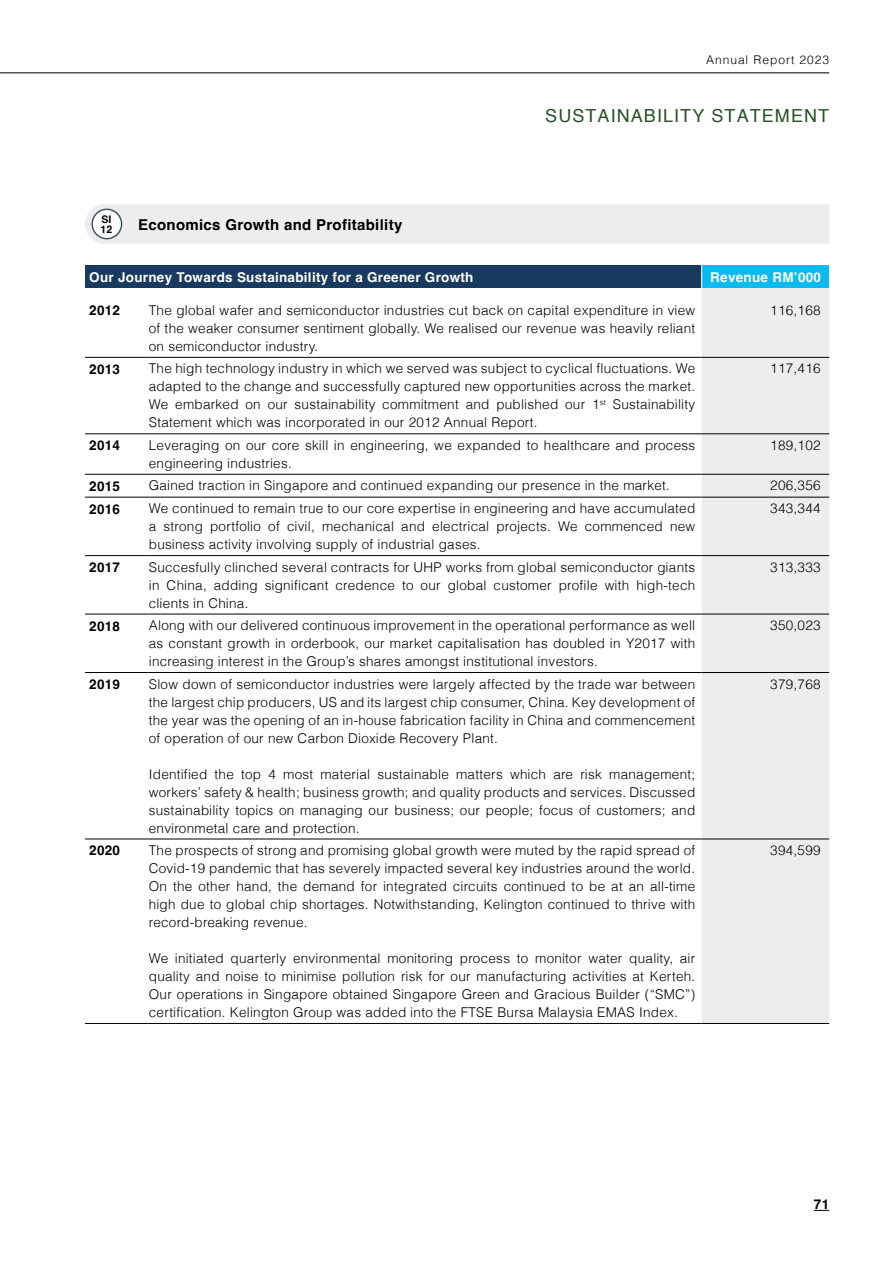
<style>
.page{position:relative;width:893px;height:1263px;background:#fff}
.page>*{position:absolute;margin:0;border:0;box-sizing:border-box;transform-origin:0 0}
.t1{font:18px "Helvetica";letter-spacing:.06em;color:#285226}
.t2{font:700 15px "Helvetica";letter-spacing:.02em;color:#000}
.t3{font:300 13.5px/18px "Helvetica";letter-spacing:.02em;color:#000;text-align:justify}
.t4{font:700 13.5px "Helvetica";letter-spacing:.02em;color:#fff}
.t5{font:700 13.5px "Helvetica";letter-spacing:.02em;color:#000}
.t6{font:300 12px "Helvetica";letter-spacing:.08em;color:#000}
.t7{font:700 10.5px/10.5px "Helvetica";color:#000}
</style>
<div class="page">
<hr style="left:0;top:73px;width:829px;height:1px;background:#000">
<svg style="left:814px;top:1210px;width:15px;height:1px"></svg>
<div style="left:85px;top:204px;width:744px;height:40px;background:#ededed"></div>
<div style="left:92px;top:209px;width:30px;height:30px;background:#fff;border-radius:50%"></div>
<div style="left:91px;top:209px;width:31px;height:30px;border:2px solid #41566e;border-radius:50%"></div>
<div style="left:85px;top:265px;width:617px;height:23px;background:#193a5f"></div>
<div style="left:702px;top:265px;width:127px;height:23px;background:#0bbbef"></div>
<div style="left:702px;top:288px;width:127px;height:735px;background:#ededed"></div>
<hr style="left:85px;top:357px;width:64px;height:1px;background:#000">
<hr style="left:149px;top:357px;width:553px;height:1px;background:#000">
<hr style="left:702px;top:357px;width:127px;height:1px;background:#000">
<hr style="left:85px;top:433px;width:64px;height:1px;background:#000">
<hr style="left:149px;top:433px;width:553px;height:1px;background:#000">
<hr style="left:702px;top:433px;width:127px;height:1px;background:#000">
<hr style="left:85px;top:474px;width:64px;height:1px;background:#000">
<hr style="left:149px;top:474px;width:553px;height:1px;background:#000">
<hr style="left:702px;top:474px;width:127px;height:1px;background:#000">
<hr style="left:85px;top:497px;width:64px;height:1px;background:#000">
<hr style="left:149px;top:497px;width:553px;height:1px;background:#000">
<hr style="left:702px;top:497px;width:127px;height:1px;background:#000">
<hr style="left:85px;top:555px;width:64px;height:1px;background:#000">
<hr style="left:149px;top:555px;width:553px;height:1px;background:#000">
<hr style="left:702px;top:555px;width:127px;height:1px;background:#000">
<hr style="left:85px;top:614px;width:64px;height:1px;background:#000">
<hr style="left:149px;top:614px;width:553px;height:1px;background:#000">
<hr style="left:702px;top:614px;width:127px;height:1px;background:#000">
<hr style="left:85px;top:672px;width:64px;height:1px;background:#000">
<hr style="left:149px;top:672px;width:553px;height:1px;background:#000">
<hr style="left:702px;top:672px;width:127px;height:1px;background:#000">
<hr style="left:85px;top:839px;width:64px;height:1px;background:#000">
<hr style="left:149px;top:839px;width:553px;height:1px;background:#000">
<hr style="left:702px;top:839px;width:127px;height:1px;background:#000">
<hr style="left:85px;top:1023px;width:64px;height:1px;background:#000">
<hr style="left:149px;top:1023px;width:553px;height:1px;background:#000">
<hr style="left:702px;top:1023px;width:127px;height:1px;background:#000">
<svg style="left:701px;top:265px;width:1px;height:23px"></svg>
<p class="t6" style="left:706px;top:49px;width:125px">Annual Report 2023</p>
<h1 class="t1" style="left:545px;top:102px;width:285px">SUSTAINABILITY STATEMENT</h1>
<p class="t7" style="left:100px;top:215px;width:13px">SI<br>12</p>
<p class="t4" style="left:89px;top:269px;width:386px">Our Journey Towards Sustainability for a Greener Growth</p>
<p class="t4" style="left:710px;top:269px;width:112px">Revenue RM’000</p>
<p class="t5" style="left:89px;top:302px;width:32px">2012</p>
<p class="t3" style="left:149px;top:300px;width:548px">The global wafer and semiconductor industries cut back on capital expenditure in view of the weaker consumer sentiment globally. We realised our revenue was heavily reliant on semiconductor industry.</p>
<p class="t3" style="left:770px;top:300px;width:52px">116,168</p>
<p class="t5" style="left:89px;top:361px;width:32px">2013</p>
<p class="t3" style="left:149px;top:359px;width:548px">The high technology industry in which we served was subject to cyclical fluctuations. We adapted to the change and successfully captured new opportunities across the market.<br>We embarked on our sustainability commitment and published our 1<sup>st</sup> Sustainability Statement which was incorporated in our 2012 Annual Report.</p>
<p class="t3" style="left:770px;top:359px;width:52px">117,416</p>
<p class="t5" style="left:89px;top:437px;width:32px">2014</p>
<p class="t3" style="left:149px;top:435px;width:548px">Leveraging on our core skill in engineering, we expanded to healthcare and process engineering industries.</p>
<p class="t3" style="left:770px;top:435px;width:52px">189,102</p>
<p class="t5" style="left:89px;top:478px;width:32px">2015</p>
<p class="t3" style="left:149px;top:476px;width:523px">Gained traction in Singapore and continued expanding our presence in the market.</p>
<p class="t3" style="left:770px;top:476px;width:52px">206,356</p>
<p class="t5" style="left:89px;top:501px;width:32px">2016</p>
<p class="t3" style="left:149px;top:498px;width:548px">We continued to remain true to our core expertise in engineering and have accumulated a strong portfolio of civil, mechanical and electrical projects. We commenced new business activity involving supply of industrial gases.</p>
<p class="t3" style="left:770px;top:498px;width:52px">343,344</p>
<p class="t5" style="left:89px;top:559px;width:32px">2017</p>
<p class="t3" style="left:149px;top:557px;width:548px">Succesfully clinched several contracts for UHP works from global semiconductor giants in China, adding significant credence to our global customer profile with high-tech clients in China.</p>
<p class="t3" style="left:770px;top:557px;width:52px">313,333</p>
<p class="t5" style="left:89px;top:617px;width:32px">2018</p>
<p class="t3" style="left:149px;top:615px;width:548px">Along with our delivered continuous improvement in the operational performance as well as constant growth in orderbook, our market capitalisation has doubled in Y2017 with increasing interest in the Group’s shares amongst institutional investors.</p>
<p class="t3" style="left:770px;top:615px;width:52px">350,023</p>
<p class="t5" style="left:89px;top:676px;width:32px">2019</p>
<p class="t3" style="left:149px;top:674px;width:548px">Slow down of semiconductor industries were largely affected by the trade war between the largest chip producers, US and its largest chip consumer, China. Key development of the year was the opening of an in-house fabrication facility in China and commencement of operation of our new Carbon Dioxide Recovery Plant.</p>
<p class="t3" style="left:149px;top:764px;width:548px">Identified the top 4 most material sustainable matters which are risk management; workers’ safety &amp; health; business growth; and quality products and services. Discussed sustainability topics on managing our business; our people; focus of customers; and environmetal care and protection.</p>
<p class="t2" style="left:138px;top:215px;width:266px">Economics Growth and Profitability</p>
<p class="t3" style="left:770px;top:674px;width:52px">379,768</p>
<p class="t5" style="left:89px;top:842px;width:32px">2020</p>
<p class="t3" style="left:149px;top:840px;width:548px">The prospects of strong and promising global growth were muted by the rapid spread of Covid-19 pandemic that has severely impacted several key industries around the world.<br>On the other hand, the demand for integrated circuits continued to be at an all-time high due to global chip shortages. Notwithstanding, Kelington continued to thrive with record-breaking revenue.</p>
<p class="t3" style="left:149px;top:948px;width:548px">We initiated quarterly environmental monitoring process to monitor water quality, air quality and noise to minimise pollution risk for our manufacturing activities at Kerteh.<br>Our operations in Singapore obtained Singapore Green and Gracious Builder (“SMC”) certification. Kelington Group was added into the FTSE Bursa Malaysia EMAS Index.</p>
<p class="t3" style="left:770px;top:840px;width:52px">394,599</p>
<p class="t5" style="left:814px;top:1196px;width:17px">71</p>
</div>
